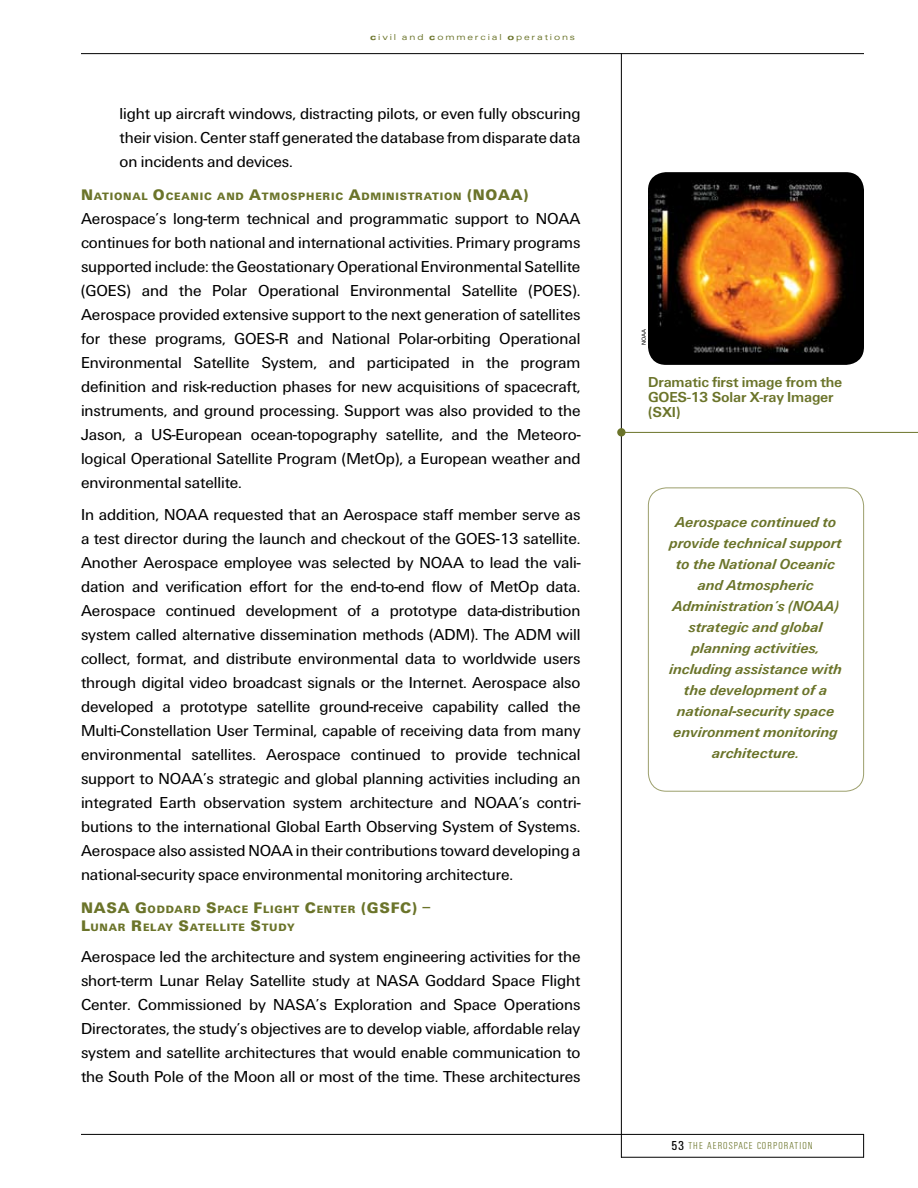
<style>
.page{position:relative;width:918px;height:1188px;background:#fff}
.page>*{position:absolute;margin:0;border:0;box-sizing:border-box;transform-origin:0 0}
.t1{font:16.5px/24px "U55";letter-spacing:-.005em;color:#000;text-align:justify}
.t2{font:15.9px "U75";color:#6b742a}
.t3{font:15px/21px "U66";letter-spacing:-.005em;color:#6b742a;text-align:center}
.t4{font:15px/15px "U65";letter-spacing:-.01em;color:#6b742a}
.t5{font:11.1px/18px "U75";letter-spacing:.07em;color:#6b742a}
.t6{font:10.5px "U47";letter-spacing:.11em;color:#6b742a}
.t7{font:9px "U53";letter-spacing:.21em;color:#6b742a}
.t8{font:6px "U55";color:#000}
.s1{font-family:"U73"}
.s2{font-size:15.9px}
.s3{font-family:"U57";font-size:13.5px;color:#000}
</style>
<div class="page">
<hr style="left:621px;top:53px;width:1px;height:1105px;background:#000">
<hr style="left:81px;top:53px;width:783px;height:1px;background:#000">
<hr style="left:81px;top:1134px;width:783px;height:1px;background:#000">
<hr style="left:621px;top:1157px;width:243px;height:1px;background:#000">
<svg style="left:863px;top:1135px;width:1px;height:23px"></svg>
<img style="left:648px;top:172px;width:216px;height:193px;border-radius:18px">
<hr style="left:620px;top:432px;width:298px;height:1px;background:#6b742a">
<div style="left:617px;top:428px;width:9px;height:8px;background:#6b742a;border-radius:50%"></div>
<div style="left:648px;top:488px;width:216px;height:304px;border:1px solid #9c9f6c;border-radius:18px"></div>
<p class="t7" style="left:370px;top:31px;width:206px"><span class="s1">c</span>ivil and <span class="s1">c</span>ommercial <span class="s1">o</span>perations</p>
<p class="t1" style="left:120px;top:103px;width:462px">light up aircraft windows, distracting pilots, or even fully obscuring their vision. Center staff generated the database from disparate data on incidents and devices.</p>
<p class="t5" style="left:81px;top:188px;width:406px"><span class="s2">N</span>ATIONAL <span class="s2">O</span>CEANIC AND <span class="s2">A</span>TMOSPHERIC <span class="s2">A</span>DMINISTRATION <span class="s2">(NOAA</span></p>
<p class="t2" style="left:524px;top:184px;width:6px">)</p>
<p class="t1" style="left:81px;top:208px;width:501px">Aerospace’s long-term technical and programmatic support to NOAA continues for both national and international activities. Primary programs supported include: the Geostationary Operational Environmental Satellite (GOES) and the Polar Operational Environmental Satellite (POES).<br>Aerospace provided extensive support to the next generation of satellites for these programs, GOES-R and National Polar-orbiting Operational Environmental Satellite System, and participated in the program definition and risk-reduction phases for new acquisitions of spacecraft, instruments, and ground processing. Support was also provided to the Jason, a US-European ocean-topography satellite, and the Meteoro&shy;logical Operational Satellite Program (MetOp), a European weather and environmental satellite.</p>
<p class="t1" style="left:81px;top:504px;width:501px">In addition, NOAA requested that an Aerospace staff member serve as a test director during the launch and checkout of the GOES-13 satellite.<br>Another Aerospace employee was selected by NOAA to lead the vali&shy;dation and verification effort for the end-to-end flow of MetOp data.<br>Aerospace continued development of a prototype data-distribution system called alternative dissemination methods (ADM). The ADM will collect, format, and distribute environmental data to worldwide users through digital video broadcast signals or the Internet. Aerospace also developed a prototype satellite ground-receive capability called the Multi-Constellation User Terminal, capable of receiving data from many environmental satellites. Aerospace continued to provide technical support to NOAA’s strategic and global planning activities including an integrated Earth observation system architecture and NOAA’s contri&shy;butions to the international Global Earth Observing System of Systems.<br>Aerospace also assisted NOAA in their contributions toward developing a national-security space environmental monitoring architecture.</p>
<p class="t2" style="left:81px;top:897px;width:13px">NASA</p>
<p class="t5" style="left:81px;top:901px;width:351px;text-indent:54px"><span class="s2">G</span>ODDARD <span class="s2">S</span>PACE <span class="s2">F</span>LIGHT <span class="s2">C</span>ENTER <span class="s2">(GSFC) –<br>L</span>UNAR <span class="s2">R</span>ELAY <span class="s2">S</span>ATELLITE <span class="s2">S</span>TUDY</p>
<p class="t1" style="left:81px;top:945px;width:501px">Aerospace led the architecture and system engineering activities for the short-term Lunar Relay Satellite study at NASA Goddard Space Flight Center. Commissioned by NASA’s Exploration and Space Operations Directorates, the study’s objectives are to develop viable, affordable relay system and satellite architectures that would enable communication to the South Pole of the Moon all or most of the time. These architectures</p>
<p class="t8" style="left:640px;top:345px;width:18px;rotate:-90deg">NOAA</p>
<p class="t4" style="left:648px;top:376px;width:196px">Dramatic first image from the<br>GOES-13 Solar X-ray Imager (SXI)</p>
<p class="t3" style="left:669px;top:513px;width:174px">Aerospace continued to provide technical support to the National Oceanic and Atmospheric<br>Administration’s (NOAA) strategic and global planning activities, including assistance with the development of a national-security space environment monitoring architecture.</p>
<p class="t6" style="left:672px;top:1139px;width:143px"><span class="s3">53</span> THE AEROSPACE CORPORATION</p>
</div>
